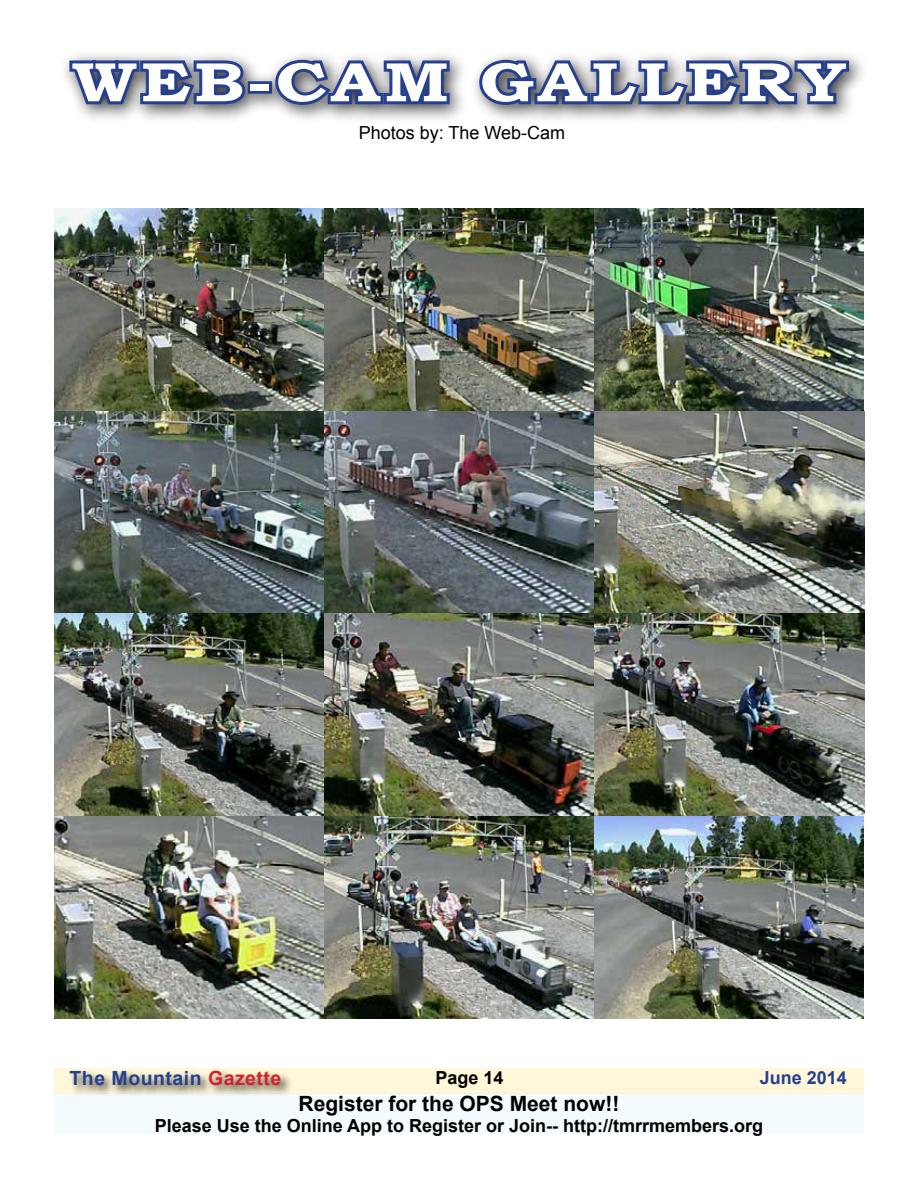
<style>
.page{position:relative;width:918px;height:1188px;background:#fff}
.page>*{position:absolute;margin:0;border:0;box-sizing:border-box;transform-origin:0 0}
.t1{font:700 55.5px "Bookman Old Style";letter-spacing:.05em;color:#fff;scale:1.25 1}
.t2{font:700 21px "Arial";color:#000}
.t3{font:700 19.5px "Arial";letter-spacing:.025em;color:#25408f}
.t4{font:700 18px "Arial";color:#000}
.t5{font:18px "Arial";color:#000}
.t6{font:700 18px "Arial";color:#25408f}
.s1{color:#d2232a}
</style>
<div class="page">
<div style="left:54px;top:1094px;width:810px;height:40px;background:#f3fbfe"></div>
<div style="left:54px;top:1068px;width:810px;height:26px;background:#fff7d9"></div>
<div style="left:68px;top:1068px;width:225px;height:29px;background:#000;opacity:.75"></div>
<div style="left:59px;top:50px;width:809px;height:74px;background:#000;opacity:.75"></div>
<svg style="left:66px;top:50px;width:184px;height:59px;background:#717ea4"></svg>
<div style="left:248px;top:81px;width:24px;height:13px;border:6px solid #25408f"></div>
<svg style="left:271px;top:50px;width:182px;height:59px"></svg>
<svg style="left:475px;top:55px;width:377px;height:54px;background:#6d7aa0"></svg>
<img style="left:54px;top:209px;width:811px;height:810px">
<h1 class="t1" style="left:72px;top:42px;width:621px">WEB-CAM GALLERY</h1>
<p class="t5" style="left:359px;top:121px;width:208px">Photos by: The Web-Cam</p>
<p class="t3" style="left:70px;top:1065px;width:213px">The Mountain <span class="s1">Gazette</span></p>
<p class="t4" style="left:435px;top:1066px;width:70px">Page 14</p>
<p class="t6" style="left:760px;top:1066px;width:89px">June 2014</p>
<p class="t2" style="left:299px;top:1089px;width:322px">Register for the OPS Meet now!!</p>
<p class="t4" style="left:155px;top:1114px;width:610px">Please Use the Online App to Register or Join-- http://tmrrmembers.org</p>
</div>
